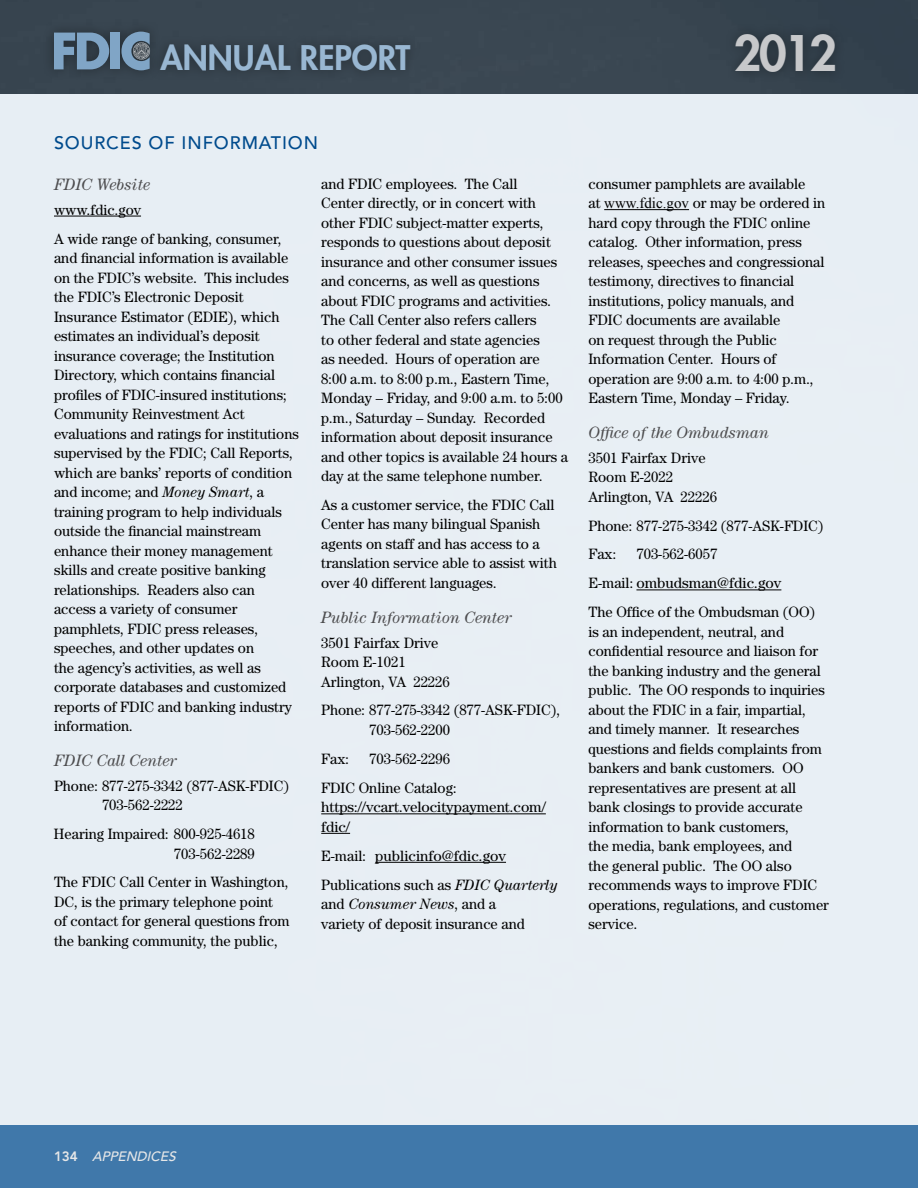
<style>
.page{position:relative;width:918px;height:1188px;background:#fff}
.page>*{position:absolute;margin:0;border:0;box-sizing:border-box;transform-origin:0 0}
.t1{font:800 47.7px "Futura Std";color:#c7c8ca}
.t2{font:800 33px "Futura Std";color:#99b7d2}
.t3{font:500 18px "Avenir";letter-spacing:.145em;color:#004b8d}
.t4{font:italic 16.5px "Century";color:#4d4d4f}
.t5{font:15px/19.5px "Century";color:#000}
.t6{font:italic 500 13.5px "Avenir";color:#e6e7e8}
.s1{font-style:italic}
.s2{font-family:"Times New Roman"}
.s3{font-weight:800;font-style:normal}
</style>
<div class="page">
<div style="left:0;top:94px;width:918px;height:1032px;background:#e8eef4"></div>
<div style="left:0;top:0;width:918px;height:94px;background:#394651"></div>
<div style="left:42px;top:19px;width:119px;height:62px;background:#36434e"></div>
<svg style="left:54px;top:33px;width:55px;height:36px"></svg>
<div style="left:111px;top:33px;width:9px;height:36px;background:#80a5c6"></div>
<svg style="left:121px;top:32px;width:27px;height:38px"></svg>
<div style="left:148px;top:33px;width:272px;height:48px;background:#34414b"></div>
<div style="left:723px;top:23px;width:121px;height:60px;background:#2f3c46"></div>
<div style="left:0;top:1126px;width:918px;height:62px;background:#4078aa"></div>
<hr style="left:54px;top:216px;width:87px;height:1px;background:#000">
<hr style="left:321px;top:813px;width:225px;height:1px;background:#000">
<svg style="left:321px;top:833px;width:29px;height:1px"></svg>
<hr style="left:375px;top:862px;width:131px;height:1px;background:#000">
<hr style="left:604px;top:209px;width:85px;height:1px;background:#000">
<hr style="left:636px;top:590px;width:145px;height:1px;background:#000">
<h2 class="t2" style="left:160px;top:37px;width:251px">ANNUAL REPORT</h2>
<h1 class="t1" style="left:734px;top:23px;width:105px">2012</h1>
<p class="t3" style="left:54px;top:132px;width:266px">SOU RCES OF INFORMATI ON</p>
<p class="t4" style="left:54px;top:175px;width:98px">FDIC Website</p>
<p class="t5" style="left:54px;top:195px;width:229px;line-height:29px">www.fdic.gov<br>A wide range of banking, consumer,</p>
<p class="t5" style="left:54px;top:248px;width:246px">and financial information is available on the FDIC’s website. This includes the FDIC’s Electronic Deposit Insurance Estimator (EDIE), which estimates an individual’s deposit insurance coverage; the Institution Directory, which contains financial profiles of FDIC-insured institutions; Community Reinvestment Act evaluations and ratings for institutions supervised by the FDIC; Call Reports, which are banks’ reports of condition and income; and <span class="s1">Money Smart</span>, a training program to help individuals outside the financial mainstream enhance their money management skills and create positive banking relationships. Readers also can access a variety of consumer pamphlets, FDIC press releases, speeches, and other updates on<br>the agency’s activities, as well as corporate databases and customized reports of FDIC and banking industry information.</p>
<p class="t4" style="left:54px;top:751px;width:124px">FDIC Call Center</p>
<p class="t5" style="left:102px;top:775px;width:189px;text-indent:-48px">Phone: 877-275-3342 (877-ASK-FDIC)<br>703-562-2222</p>
<p class="t5" style="left:54px;top:824px;width:202px;text-align:right">Hearing Impaired: 800-925-4618<br>703-562-2289</p>
<p class="t5" style="left:54px;top:872px;width:237px">The FDIC Call Center in Washington, DC, is the primary telephone point of contact for general questions from the banking community, the public,</p>
<p class="t5" style="left:321px;top:173px;width:249px">and FDIC employees. The Call<br>Center directly, or in concert with other FDIC subject-matter experts, responds to questions about deposit insurance and other consumer issues and concerns, as well as questions about FDIC programs and activities.<br>The Call Center also refers callers<br>to other federal and state agencies<br>as needed. Hours of operation are 8:00 a.m. to 8:00 p.m., Eastern Time, Monday – Friday, and 9:00 a.m. to 5:00 p.m., Saturday – Sunday. Recorded information about deposit insurance and other topics is available 24 hours a day at the same telephone number.</p>
<p class="t5" style="left:321px;top:495px;width:237px">As a customer service, the FDIC Call Center has many bilingual Spanish agents on staff and has access to a translation service able to assist with over 40 different languages.</p>
<p class="t4" style="left:321px;top:608px;width:192px">Public Information Center</p>
<p class="t5" style="left:321px;top:632px;width:130px">3501 Fairfax Drive<br>Room E-1021<br>Arlington, VA 22226</p>
<p class="t5" style="left:369px;top:700px;width:192px;text-indent:-48px">Phone: 877-275-3342 (877-ASK-FDIC),<br>703-562-2200</p>
<p class="t5" style="left:321px;top:749px;width:29px">Fax:</p>
<p class="t5" style="left:321px;top:744px;width:137px;line-height:29px;text-indent:48px">703-562-2296<br>FDIC Online Catalog:</p>
<p class="t5" style="left:321px;top:797px;width:226px">https://vcart.velocitypayment.com/ fdic/</p>
<p class="t5" style="left:321px;top:841px;width:238px;line-height:29px">E-mail: publicinfo@fdic.gov<br>Publications such as <span class="s1">FDIC Quarterly</span></p>
<p class="t5" style="left:321px;top:894px;width:205px">and <span class="s1">Consumer News</span>, and a variety of deposit insurance and</p>
<p class="t5" style="left:588px;top:173px;width:238px">consumer pamphlets are available<br>at <span class="s2">www.fdic.gov</span> or may be ordered in hard copy through the FDIC online catalog. Other information, press releases, speeches and congressional testimony, directives to financial institutions, policy manuals, and FDIC documents are available<br>on request through the Public Information Center. Hours of operation are 9:00 a.m. to 4:00 p.m., Eastern Time, Monday – Friday.</p>
<p class="t4" style="left:588px;top:423px;width:182px">Office of the Ombudsman</p>
<p class="t5" style="left:588px;top:447px;width:130px">3501 Fairfax Drive<br>Room E-2022<br>Arlington, VA 22226</p>
<p class="t5" style="left:588px;top:511px;width:237px;line-height:29px">Phone: 877-275-3342 (877-ASK-FDIC)<br>Fax:</p>
<p class="t5" style="left:588px;top:540px;width:228px;line-height:29px;text-indent:48px">703-562-6057<br>E-mail: ombudsman@fdic.gov<br>The Office of the Ombudsman (OO)</p>
<p class="t5" style="left:588px;top:622px;width:242px">is an independent, neutral, and confidential resource and liaison for the banking industry and the general public. The OO responds to inquiries about the FDIC in a fair, impartial, and timely manner. It researches questions and fields complaints from bankers and bank customers. OO representatives are present at all bank closings to provide accurate information to bank customers,<br>the media, bank employees, and<br>the general public. The OO also recommends ways to improve FDIC operations, regulations, and customer service.</p>
<p class="t6" style="left:54px;top:1148px;width:57px"><span class="s3">134</span> APPENDICES</p>
</div>
